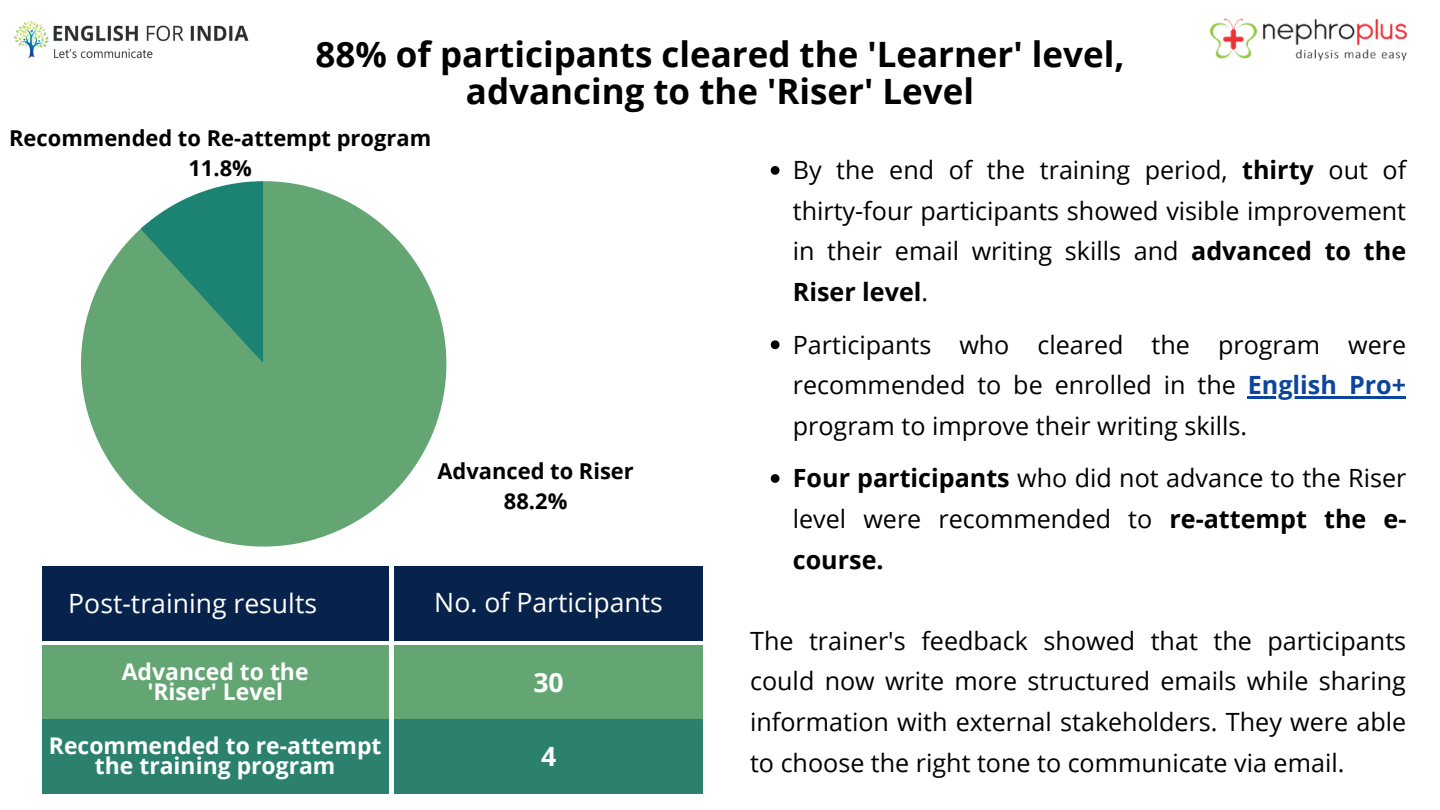
<style>
.page{position:relative;width:1440px;height:810px;background:#fff}
.page>*{position:absolute;margin:0;border:0;box-sizing:border-box;transform-origin:0 0}
.t1{font:700 35px/37.5px "Open Sans";color:#000;text-align:center}
.t2{font:26.62px "Open Sans";color:#fff}
.t3{font:700 26.62px "Open Sans";color:#fff}
.t4{font:25.12px/40.6px "Open Sans";color:#000;text-align:justify}
.t5{font:700 22.88px/20.6px "Open Sans";color:#fff;text-align:center}
.t6{font:700 21.88px "Open Sans";color:#000}
.s1{font-weight:700}
.s2{font-weight:700;color:#0c459b}
</style>
<div class="page">
<svg style="left:81px;top:181px;width:365px;height:366px;fill:#64a673"></svg>
<svg style="left:141px;top:181px;width:124px;height:183px;background:#499a7e"></svg>
<div style="left:42px;top:567px;width:346px;height:74px;background:#07224b"></div>
<div style="left:42px;top:645px;width:346px;height:74px;background:#64a673"></div>
<div style="left:394px;top:566px;width:309px;height:74px;background:#07224b"></div>
<div style="left:42px;top:719px;width:346px;height:74px;background:#2b816e"></div>
<div style="left:394px;top:645px;width:309px;height:74px;background:#64a673"></div>
<div style="left:394px;top:719px;width:309px;height:74px;background:#2b816e"></div>
<svg style="left:771px;top:166px;width:8px;height:9px"></svg>
<svg style="left:771px;top:340px;width:8px;height:9px"></svg>
<hr style="left:1248px;top:396px;width:158px;height:3px;background:#0c459b">
<svg style="left:771px;top:474px;width:8px;height:9px"></svg>
<img style="left:13px;top:21px;width:236px;height:38px">
<img style="left:1209px;top:18px;width:199px;height:43px">
<p class="t1" style="left:316px;top:35px;width:810px">88% of participants cleared the 'Learner' level, advancing to the 'Riser' Level</p>
<p class="t6" style="left:9px;top:122px;width:423px">Recommended to Re-attempt program</p>
<p class="t6" style="left:188px;top:152px;width:65px">11.8%</p>
<p class="t6" style="left:438px;top:456px;width:198px">Advanced to Riser</p>
<p class="t6" style="left:504px;top:486px;width:65px">88.2%</p>
<p class="t2" style="left:68px;top:585px;width:250px">Post-training results</p>
<p class="t2" style="left:434px;top:584px;width:230px">No. of Participants</p>
<p class="t5" style="left:122px;top:660px;width:188px">Advanced to the 'Riser' Level</p>
<p class="t5" style="left:49px;top:734px;width:334px">Recommended to re-attempt the training program</p>
<p class="t3" style="left:533px;top:663px;width:32px">30</p>
<p class="t3" style="left:541px;top:737px;width:17px">4</p>
<p class="t4" style="left:793px;top:149px;width:615px">By the end of the training period, <span class="s1">thirty</span> out of thirty-four participants showed visible improvement in their email writing skills and <span class="s1">advanced to the Riser level</span>.</p>
<p class="t4" style="left:793px;top:323px;width:615px">Participants who cleared the program were recommended to be enrolled in the <span class="s2">English Pro+ </span>program to improve their writing skills.</p>
<p class="t4" style="left:793px;top:457px;width:615px"><span class="s1">Four participants</span> who did not advance to the Riser level were recommended to <span class="s1">re-attempt the e&shy;course.</span></p>
<p class="t4" style="left:750px;top:620px;width:658px">The trainer's feedback showed that the participants could now write more structured emails while sharing information with external stakeholders. They were able to choose the right tone to communicate via email.</p>
</div>
